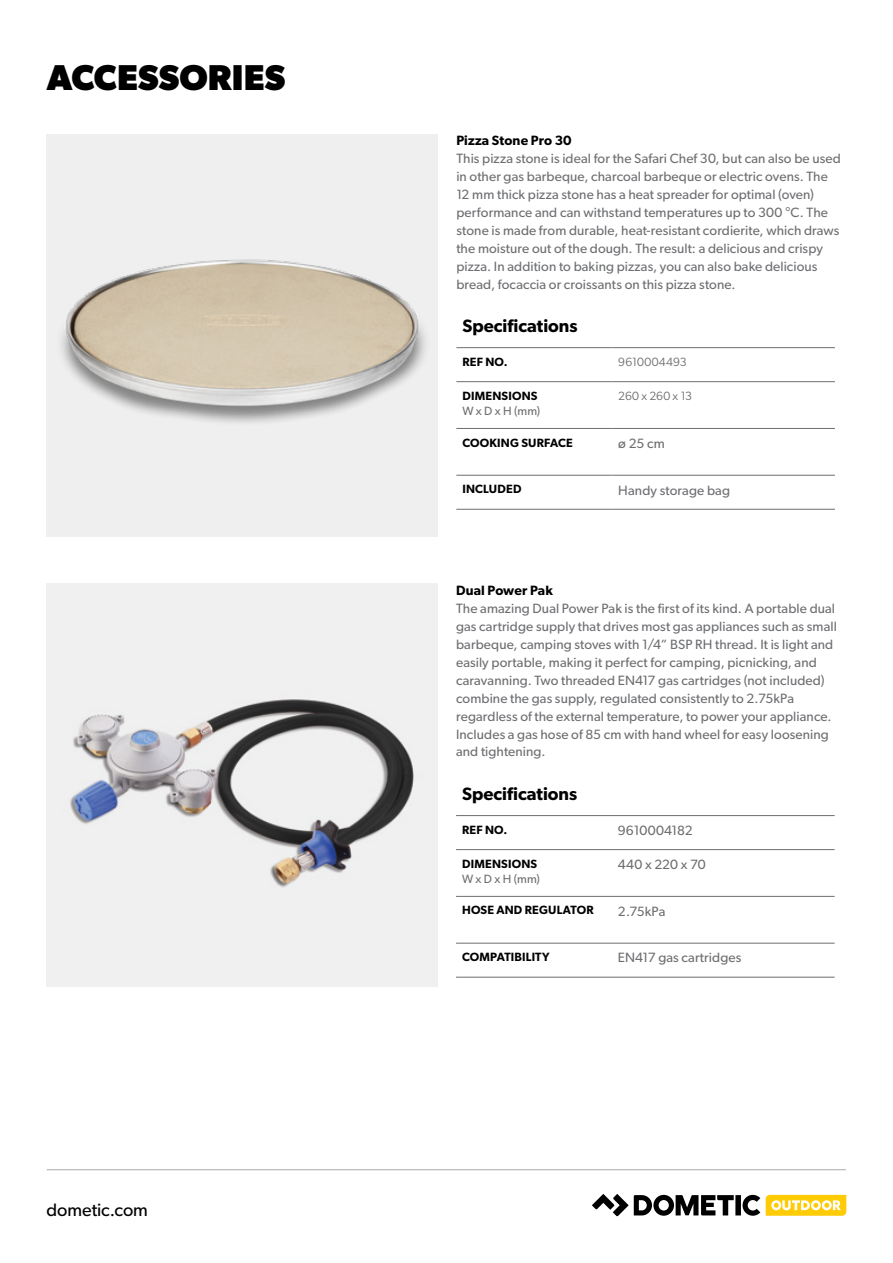
<style>
.page{position:relative;width:893px;height:1263px;background:#fff}
.page>*{position:absolute;margin:0;border:0;box-sizing:border-box;transform-origin:0 0}
.t1{font:700 36px "Gibson";letter-spacing:.005em;color:#000}
.t2{font:600 18px "Gibson";color:#000}
.t3{font:18px "Gibson";letter-spacing:-.005em;color:#000}
.t4{font:13.5px/18px "Gibson";letter-spacing:.01em;color:#6d6e71}
.t5{font:600 13.5px "Gibson";letter-spacing:.01em;color:#000}
.t6{font:13.5px "Gibson";letter-spacing:-.01em;color:#6d6e71}
.t7{font:600 12px "Gibson";letter-spacing:.015em;color:#000}
.t8{font:12px "Gibson";letter-spacing:.01em;color:#6d6e71}
.t9{font:12px "Gibson";color:#6d6e71}
</style>
<div class="page">
<svg style="left:592px;top:1194px;width:168px;height:22px"></svg>
<svg style="left:766px;top:1195px;width:80px;height:21px"></svg>
<hr style="left:47px;top:1169px;width:799px;height:1px;background:#a7a9ac">
<div style="left:47px;top:134px;width:391px;height:403px;background:#efeff0"></div>
<img style="left:61px;top:259px;width:365px;height:164px">
<img style="left:46px;top:584px;width:392px;height:402px">
<hr style="left:456px;top:347px;width:156px;height:1px;background:#6d6e71">
<hr style="left:612px;top:347px;width:223px;height:1px;background:#6d6e71">
<hr style="left:456px;top:381px;width:156px;height:1px;background:#6d6e71">
<hr style="left:612px;top:381px;width:223px;height:1px;background:#6d6e71">
<hr style="left:456px;top:428px;width:156px;height:1px;background:#6d6e71">
<hr style="left:612px;top:428px;width:223px;height:1px;background:#6d6e71">
<hr style="left:456px;top:475px;width:156px;height:1px;background:#6d6e71">
<hr style="left:612px;top:475px;width:223px;height:1px;background:#6d6e71">
<hr style="left:456px;top:509px;width:156px;height:1px;background:#6d6e71">
<hr style="left:612px;top:509px;width:223px;height:1px;background:#6d6e71">
<hr style="left:456px;top:815px;width:156px;height:1px;background:#6d6e71">
<hr style="left:612px;top:815px;width:223px;height:1px;background:#6d6e71">
<hr style="left:456px;top:849px;width:156px;height:1px;background:#6d6e71">
<hr style="left:612px;top:849px;width:223px;height:1px;background:#6d6e71">
<hr style="left:456px;top:896px;width:156px;height:1px;background:#6d6e71">
<hr style="left:612px;top:896px;width:223px;height:1px;background:#6d6e71">
<hr style="left:456px;top:943px;width:156px;height:1px;background:#6d6e71">
<hr style="left:612px;top:943px;width:223px;height:1px;background:#6d6e71">
<hr style="left:456px;top:977px;width:156px;height:1px;background:#6d6e71">
<hr style="left:612px;top:977px;width:223px;height:1px;background:#6d6e71">
<h1 class="t1" style="left:47px;top:56px;width:240px">ACCESSORIES</h1>
<h2 class="t3" style="left:47px;top:1199px;width:103px">dometic.com</h2>
<p class="t5" style="left:456px;top:132px;width:117px">Pizza Stone Pro 30</p>
<p class="t4" style="left:456px;top:149px;width:386px">This pizza stone is ideal for the Safari Chef 30, but can also be used in other gas barbeque, charcoal barbeque or electric ovens. The 12 mm thick pizza stone has a heat spreader for optimal (oven) performance and can withstand temperatures up to 300 °C. The stone is made from durable, heat-resistant cordierite, which draws the moisture out of the dough. The result: a delicious and crispy pizza. In addition to baking pizzas, you can also bake delicious bread, focaccia or croissants on this pizza stone.</p>
<h2 class="t2" style="left:462px;top:315px;width:117px">Specifications</h2>
<p class="t7" style="left:462px;top:354px;width:47px">REF NO.</p>
<p class="t8" style="left:618px;top:354px;width:70px">9610004493</p>
<p class="t7" style="left:462px;top:388px;width:77px">DIMENSIONS</p>
<p class="t9" style="left:462px;top:403px;width:79px">W x D x H (mm)</p>
<p class="t8" style="left:618px;top:388px;width:75px">260 x 260 x 13</p>
<p class="t7" style="left:462px;top:435px;width:112px">COOKING SURFACE</p>
<p class="t4" style="left:618px;top:434px;width:48px">ø 25 cm</p>
<p class="t7" style="left:462px;top:482px;width:61px">INCLUDED</p>
<p class="t4" style="left:618px;top:481px;width:113px">Handy storage bag</p>
<p class="t5" style="left:456px;top:582px;width:98px">Dual Power Pak</p>
<p class="t4" style="left:456px;top:599px;width:382px">The amazing Dual Power Pak is the first of its kind. A portable dual gas cartridge supply that drives most gas appliances such as small barbeque, camping stoves with 1/4” BSP RH thread. It is light and easily portable, making it perfect for camping, picnicking, and caravanning. Two threaded EN417 gas cartridges (not included) combine the gas supply, regulated consistently to 2.75kPa regardless of the external temperature, to power your appliance.<br>Includes a gas hose of 85 cm with hand wheel for easy loosening and tightening.</p>
<h2 class="t2" style="left:462px;top:783px;width:117px">Specifications</h2>
<p class="t7" style="left:462px;top:822px;width:47px">REF NO.</p>
<p class="t6" style="left:618px;top:822px;width:76px">9610004182</p>
<p class="t7" style="left:462px;top:856px;width:77px">DIMENSIONS</p>
<p class="t9" style="left:462px;top:871px;width:79px">W x D x H (mm)</p>
<p class="t4" style="left:618px;top:855px;width:89px">440 x 220 x 70</p>
<p class="t7" style="left:462px;top:903px;width:133px">HOSE AND REGULATOR</p>
<p class="t4" style="left:618px;top:902px;width:49px">2.75kPa</p>
<p class="t7" style="left:462px;top:950px;width:89px">COMPATIBILITY</p>
<p class="t4" style="left:618px;top:948px;width:125px">EN417 gas cartridges</p>
</div>
